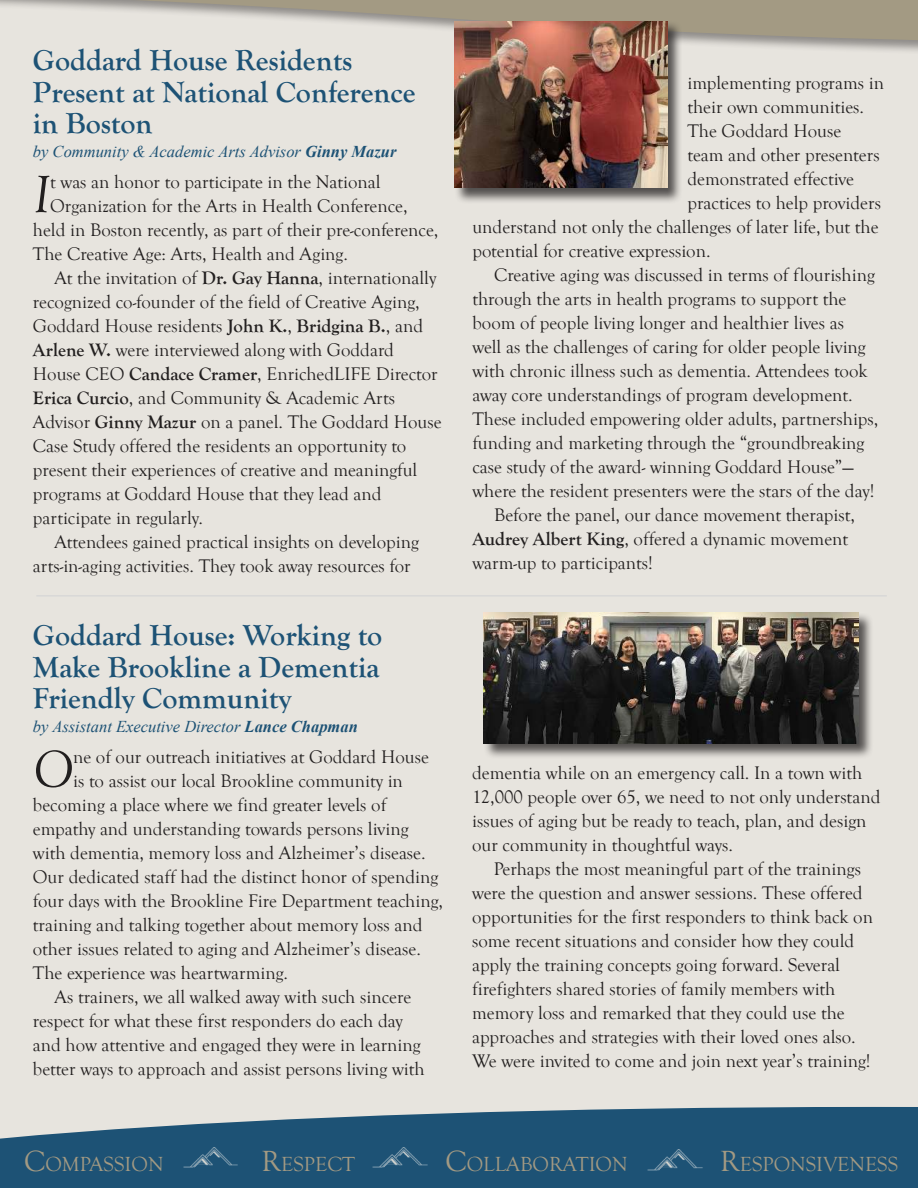
<style>
.page{position:relative;width:918px;height:1188px;background:#e7e4de}
.page>*{position:absolute;margin:0;border:0;box-sizing:border-box;transform-origin:0 0}
.t1{font:italic 54.45px "Goudy Old Style T";color:#221f1f}
.t2{font:700 30px/31.5px "Goudy Old Style T";color:#1d5275}
.t3{font:21px "Goudy Old Style T";color:#a39a83}
.t4{font:18.75px/24px "Goudy Old Style T";color:#221f1f}
.t5{font:italic 16.5px "Times New Roman";color:#1d5275}
.s1{font-weight:700}
.s2{font-size:30px}
</style>
<div class="page">
<svg style="left:0;top:1107px;width:918px;height:81px;background:#356381"></svg>
<img style="left:179px;top:1147px;width:63px;height:22px">
<img style="left:368px;top:1147px;width:63px;height:22px">
<img style="left:643px;top:1150px;width:63px;height:21px">
<svg style="left:0;top:0;width:918px;height:51px"></svg>
<div style="left:454px;top:21px;width:229px;height:183px;background:#221f1f;opacity:.75"></div>
<img style="left:455px;top:21px;width:212px;height:167px">
<div style="left:483px;top:612px;width:391px;height:147px;background:#221f1f;opacity:.75"></div>
<img style="left:484px;top:613px;width:374px;height:131px">
<hr style="left:36px;top:596px;width:851px;height:1px;background:#d1d2d4">
<h2 class="t2" style="left:33px;top:47px;width:384px">Goddard House Residents<br>Present at National Conference in Boston</h2>
<p class="t5" style="left:33px;top:146px;width:365px">by Community &amp; Academic Arts Advisor <span class="s1">Ginny Mazur</span></p>
<h1 class="t1" style="left:33px;top:174px;width:19px">I</h1>
<p class="t4" style="left:50px;top:171px;width:332px">t was an honor to participate in the National</p>
<p class="t4" style="left:50px;top:195px;width:359px">Organization for the Arts in Health Conference,</p>
<p class="t4" style="left:33px;top:219px;width:407px">held in Boston recently, as part of their pre-conference,</p>
<p class="t4" style="left:33px;top:243px;width:317px">The Creative Age: Arts, Health and Aging.</p>
<p class="t4" style="left:55px;top:267px;width:383px">At the invitation of <span class="s1">Dr. Gay Hanna</span>, internationally</p>
<p class="t4" style="left:33px;top:291px;width:388px">recognized co-founder of the field of Creative Aging,</p>
<p class="t4" style="left:33px;top:315px;width:392px">Goddard House residents <span class="s1">John K.</span>, <span class="s1">Bridgina B.</span>, and</p>
<p class="t4" style="left:33px;top:339px;width:363px"><span class="s1">Arlene W.</span> were interviewed along with Goddard</p>
<p class="t4" style="left:33px;top:363px;width:406px">House CEO <span class="s1">Candace Cramer</span>, EnrichedLIFE Director</p>
<p class="t4" style="left:33px;top:387px;width:364px"><span class="s1">Erica Curcio</span>, and Community &amp; Academic Arts</p>
<p class="t4" style="left:33px;top:411px;width:410px">Advisor <span class="s1">Ginny Mazur</span> on a panel. The Goddard House</p>
<p class="t4" style="left:33px;top:435px;width:375px">Case Study offered the residents an opportunity to</p>
<p class="t4" style="left:33px;top:459px;width:386px">present their experiences of creative and meaningful</p>
<p class="t4" style="left:33px;top:483px;width:350px">programs at Goddard House that they lead and</p>
<p class="t4" style="left:33px;top:507px;width:172px">participate in regularly.</p>
<p class="t4" style="left:55px;top:531px;width:366px">Attendees gained practical insights on developing</p>
<p class="t4" style="left:33px;top:555px;width:379px">arts-in-aging activities. They took away resources for</p>
<h2 class="t2" style="left:33px;top:621px;width:351px;text-align:justify">Goddard House: Working to Make Brookline a Dementia Friendly Community</h2>
<p class="t5" style="left:33px;top:721px;width:326px">by Assistant Executive Director <span class="s1">Lance Chapman</span></p>
<h1 class="t1" style="left:33px;top:749px;width:42px">O</h1>
<p class="t4" style="left:73px;top:746px;width:357px">ne of our outreach initiatives at Goddard House</p>
<p class="t4" style="left:73px;top:770px;width:331px">is to assist our local Brookline community in</p>
<p class="t4" style="left:33px;top:794px;width:355px">becoming a place where we find greater levels of</p>
<p class="t4" style="left:33px;top:818px;width:377px">empathy and understanding towards persons living</p>
<p class="t4" style="left:33px;top:842px;width:394px">with dementia, memory loss and Alzheimer’s disease.</p>
<p class="t4" style="left:33px;top:866px;width:407px">Our dedicated staff had the distinct honor of spending</p>
<p class="t4" style="left:33px;top:890px;width:412px">four days with the Brookline Fire Department teaching,</p>
<p class="t4" style="left:33px;top:914px;width:391px">training and talking together about memory loss and</p>
<p class="t4" style="left:33px;top:938px;width:389px">other issues related to aging and Alzheimer’s disease.</p>
<p class="t4" style="left:33px;top:962px;width:257px">The experience was heartwarming.</p>
<p class="t4" style="left:55px;top:986px;width:358px">As trainers, we all walked away with such sincere</p>
<p class="t4" style="left:33px;top:1010px;width:371px">respect for what these first responders do each day</p>
<p class="t4" style="left:33px;top:1034px;width:389px">and how attentive and engaged they were in learning</p>
<p class="t4" style="left:33px;top:1058px;width:393px">better ways to approach and assist persons living with</p>
<p class="t4" style="left:687px;top:72px;width:198px">implementing programs in</p>
<p class="t4" style="left:687px;top:96px;width:178px">their own communities.</p>
<p class="t4" style="left:687px;top:120px;width:155px">The Goddard House</p>
<p class="t4" style="left:687px;top:144px;width:194px">team and other presenters</p>
<p class="t4" style="left:687px;top:168px;width:168px">demonstrated effective</p>
<p class="t4" style="left:687px;top:192px;width:195px">practices to help providers</p>
<p class="t4" style="left:472px;top:216px;width:408px">understand not only the challenges of later life, but the</p>
<p class="t4" style="left:472px;top:240px;width:240px">potential for creative expression.</p>
<p class="t4" style="left:494px;top:264px;width:382px">Creative aging was discussed in terms of flourishing</p>
<p class="t4" style="left:472px;top:288px;width:375px">through the arts in health programs to support the</p>
<p class="t4" style="left:472px;top:312px;width:373px">boom of people living longer and healthier lives as</p>
<p class="t4" style="left:472px;top:336px;width:395px">well as the challenges of caring for older people living</p>
<p class="t4" style="left:472px;top:360px;width:397px">with chronic illness such as dementia. Attendees took</p>
<p class="t4" style="left:472px;top:384px;width:382px">away core understandings of program development.</p>
<p class="t4" style="left:472px;top:408px;width:408px">These included empowering older adults, partnerships,</p>
<p class="t4" style="left:472px;top:432px;width:394px">funding and marketing through the “groundbreaking</p>
<p class="t4" style="left:472px;top:456px;width:383px">case study of the award- winning Goddard House”—</p>
<p class="t4" style="left:472px;top:480px;width:403px">where the resident presenters were the stars of the day!</p>
<p class="t4" style="left:494px;top:504px;width:362px">Before the panel, our dance movement therapist,</p>
<p class="t4" style="left:472px;top:528px;width:377px"><span class="s1">Audrey Albert King</span>, offered a dynamic movement</p>
<p class="t4" style="left:472px;top:552px;width:182px">warm-up to participants!</p>
<p class="t4" style="left:472px;top:762px;width:410px">dementia while on an emergency call. In a town with 12,000 people over 65, we need to not only understand issues of aging but be ready to teach, plan, and design our community in thoughtful ways.</p>
<p class="t4" style="left:472px;top:858px;width:402px;text-indent:22px">Perhaps the most meaningful part of the trainings were the question and answer sessions. These offered opportunities for the first responders to think back on some recent situations and consider how they could apply the training concepts going forward. Several firefighters shared stories of family members with memory loss and remarked that they could use the approaches and strategies with their loved ones also.<br>We were invited to come and join next year’s training!</p>
<p class="t3" style="left:24px;top:1152px;width:141px"><span class="s2">C</span>OMPASSION</p>
<p class="t3" style="left:262px;top:1152px;width:95px"><span class="s2">R</span>ESPECT</p>
<p class="t3" style="left:446px;top:1152px;width:184px"><span class="s2">C</span>OLLABORATION</p>
<p class="t3" style="left:720px;top:1152px;width:180px"><span class="s2">R</span>ESPONSIVENESS</p>
</div>
